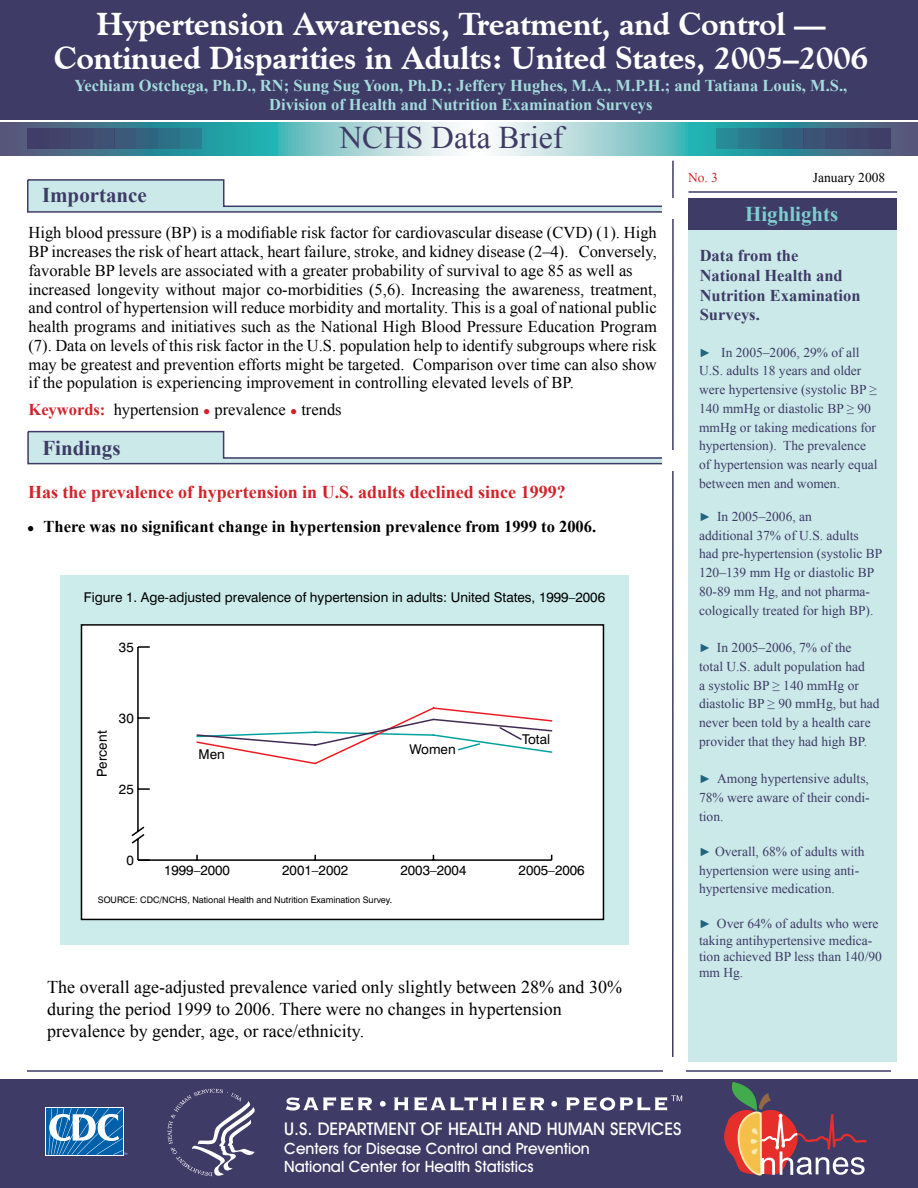
<style>
.page{position:relative;width:918px;height:1188px;background:#fff}
.page>*{position:absolute;margin:0;border:0;box-sizing:border-box;transform-origin:0 0}
.t1{font:800 31.5px "Goudy Old Style BT";color:#fff}
.t2{font:31.5px "Times New Roman";color:#3e3b66}
.t3{font:700 21px "Times New Roman";color:#3e3b66}
.t4{font:700 21px "Times New Roman";color:#7fcecf}
.t5{font:18px/21.6px "Times New Roman";color:#000}
.Paragraph_Style_1{font:700 18px "Times New Roman";color:#d2232a}
.t6{font:500 17.55px "Avant Garde IT Cby BT";color:#fff}
.Paragraph_Style_1-2{font:16.5px/18.8px "Times New Roman";color:#000;text-align:justify}
.t7{font:700 16.5px "Times New Roman";color:#a4dbdc}
.Paragraph_Style_1-3{font:700 16.5px "Times New Roman";color:#000}
.t8{font:700 16.5px/19.8px "Times New Roman";color:#3e3b66}
.t9{font:500 15.6px/18.8px "Avant Garde IT Cby BT";color:#fff}
.Paragraph_Style_2{font:13.5px/18.8px "Times New Roman";color:#3e3b66}
.t10{font:13.5px "Swiss 721 BT";color:#000}
.t11{font:13.5px "Times New Roman";color:#000}
.t12{font:13.5px "Times New Roman";color:#d2232a}
.t13{font:9px "Swiss 721 BT";color:#000}
.s1{font-weight:700;color:#d2232a}
.s2{font-size:12px;color:#d2232a}
.s3{font-weight:400;font-size:12px}
.s4{font-size:12px;color:#216480}
</style>
<div class="page">
<svg style="left:0;top:123px;width:918px;height:33px;background:#7eb8bf"></svg>
<div style="left:27px;top:128px;width:22px;height:21px;background:#3e3b66"></div>
<div style="left:49px;top:128px;width:22px;height:21px;background:#41436b"></div>
<div style="left:71px;top:128px;width:22px;height:21px;background:#41496f"></div>
<div style="left:93px;top:128px;width:21px;height:21px;background:#3f5174"></div>
<div style="left:114px;top:128px;width:22px;height:21px;background:#3c5979"></div>
<div style="left:136px;top:128px;width:22px;height:21px;background:#32637f"></div>
<div style="left:158px;top:128px;width:22px;height:21px;background:#2b7087"></div>
<div style="left:180px;top:128px;width:22px;height:21px;background:#297c8e"></div>
<div style="left:869px;top:128px;width:22px;height:21px;background:#3e3b66"></div>
<div style="left:847px;top:128px;width:22px;height:21px;background:#40446c"></div>
<div style="left:825px;top:128px;width:22px;height:21px;background:#3f4b70"></div>
<div style="left:804px;top:128px;width:21px;height:21px;background:#3c5375"></div>
<div style="left:782px;top:128px;width:22px;height:21px;background:#315e7c"></div>
<div style="left:760px;top:128px;width:22px;height:21px;background:#2e6a83"></div>
<div style="left:738px;top:128px;width:22px;height:21px;background:#2b798c"></div>
<div style="left:716px;top:128px;width:22px;height:21px;background:#298a97"></div>
<div style="left:688px;top:220px;width:209px;height:842px;background:#cbe9e9"></div>
<div style="left:0;top:1079px;width:918px;height:109px;background:#3e3b66"></div>
<div style="left:0;top:0;width:918px;height:119px;background:#3e3b66"></div>
<div style="left:45px;top:1108px;width:79px;height:48px;background:#fff"></div>
<div style="left:46px;top:1108px;width:77px;height:47px;background:#0060a9"></div>
<svg style="left:49px;top:1108px;width:78px;height:47px"></svg>
<svg style="left:168px;top:1088px;width:87px;height:89px"></svg>
<svg style="left:286px;top:1097px;width:86px;height:14px"></svg>
<svg style="left:380px;top:1101px;width:6px;height:6px"></svg>
<svg style="left:551px;top:1101px;width:6px;height:6px"></svg>
<svg style="left:394px;top:1097px;width:113px;height:14px"></svg>
<svg style="left:513px;top:1097px;width:31px;height:14px"></svg>
<svg style="left:566px;top:1095px;width:116px;height:16px"></svg>
<svg style="left:27px;top:430px;width:635px;height:35px"></svg>
<div style="left:688px;top:198px;width:209px;height:31px;background:#3e3b66"></div>
<hr style="left:672px;top:161px;width:2px;height:904px;background:#3e3b66">
<hr style="left:688px;top:191px;width:209px;height:2px;background:#3e3b66">
<hr style="left:27px;top:1070px;width:864px;height:2px;background:#3e3b66">
<svg style="left:724px;top:1082px;width:143px;height:94px"></svg>
<svg style="left:27px;top:179px;width:635px;height:34px"></svg>
<div style="left:663px;top:1058px;width:23px;height:20px;background:#fff"></div>
<div style="left:662px;top:198px;width:22px;height:21px;background:#fff"></div>
<div style="left:662px;top:450px;width:22px;height:21px;background:#fff"></div>
<div style="left:60px;top:575px;width:568px;height:369px;background:#ccebeb"></div>
<div style="left:82px;top:624px;width:522px;height:296px;background:#fff"></div>
<hr style="left:138px;top:859px;width:414px;height:2px;background:#000">
<svg style="left:131px;top:646px;width:20px;height:215px"></svg>
<svg style="left:196px;top:707px;width:357px;height:58px"></svg>
<div style="left:81px;top:624px;width:523px;height:296px;border:2px solid #010101"></div>
<p class="t1" style="left:97px;top:4px;width:730px">Hypertension Awareness, Treatment, and Control —</p>
<p class="t1" style="left:54px;top:39px;width:815px">Continued Disparities in Adults: United States, 2005–2006</p>
<p class="t7" style="left:74px;top:74px;width:774px">Yechiam Ostchega, Ph.D., RN; Sung Sug Yoon, Ph.D.; Jeffery Hughes, M.A., M.P.H.; and Tatiana Louis, M.S.,</p>
<p class="t7" style="left:269px;top:94px;width:385px">Division of Health and Nutrition Examination Surveys</p>
<p class="t3" style="left:42px;top:180px;width:106px">Importance</p>
<p class="t2" style="left:339px;top:116px;width:225px">NCHS Data Brief</p>
<p class="Paragraph_Style_1-2" style="left:28px;top:223px;width:630px">High blood pressure (BP) is a modifiable risk factor for cardiovascular disease (CVD) (1). High BP increases the risk of heart attack, heart failure, stroke, and kidney disease (2–4). Conversely, favorable BP levels are associated with a greater probability of survival to age 85 as well as</p>
<p class="Paragraph_Style_1-2" style="left:28px;top:279px;width:630px">increased longevity without major co-morbidities (5,6). Increasing the awareness, treatment, and control of hypertension will reduce morbidity and mortality. This is a goal of national public health programs and initiatives such as the National High Blood Pressure Education Program (7). Data on levels of this risk factor in the U.S. population help to identify subgroups where risk may be greatest and prevention efforts might be targeted. Comparison over time can also show if the population is experiencing improvement in controlling elevated levels of BP.</p>
<p class="Paragraph_Style_1-2" style="left:28px;top:399px;width:315px"><span class="s1">Keywords:</span> hypertension <span class="s2">●</span> prevalence <span class="s2">●</span> trends</p>
<p class="t3" style="left:42px;top:433px;width:80px">Findings</p>
<p class="Paragraph_Style_1" style="left:28px;top:480px;width:539px">Has the prevalence of hypertension in U.S. adults declined since 1999?</p>
<p class="Paragraph_Style_1-3" style="left:27px;top:515px;width:571px"><span class="s3">●</span> There was no significant change in hypertension prevalence from 1999 to 2006.</p>
<p class="t10" style="left:84px;top:589px;width:523px">Figure 1. Age-adjusted prevalence of hypertension in adults: United States, 1999–2006</p>
<p class="t10" style="left:119px;top:639px;width:16px">35</p>
<p class="t10" style="left:94px;top:777px;width:48px;rotate:-90deg">Percent</p>
<p class="t10" style="left:119px;top:710px;width:16px">30</p>
<p class="t10" style="left:119px;top:781px;width:16px">25</p>
<p class="t10" style="left:126px;top:852px;width:9px">0</p>
<p class="t10" style="left:199px;top:746px;width:28px">Men</p>
<p class="t10" style="left:409px;top:741px;width:48px">Women</p>
<p class="t10" style="left:522px;top:731px;width:30px">Total</p>
<p class="t10" style="left:164px;top:862px;width:68px">1999–2000</p>
<p class="t10" style="left:282px;top:862px;width:68px">2001–2002</p>
<p class="t10" style="left:400px;top:862px;width:68px">2003–2004</p>
<p class="t10" style="left:519px;top:862px;width:68px">2005–2006</p>
<p class="t13" style="left:98px;top:894px;width:296px">SOURCE: CDC/NCHS, National Health and Nutrition Examination Survey.</p>
<p class="t5" style="left:47px;top:976px;width:576px">The overall age-adjusted prevalence varied only slightly between 28% and 30% during the period 1999 to 2006. There were no changes in hypertension</p>
<p class="t5" style="left:47px;top:1020px;width:318px">prevalence by gender, age, or race/ethnicity.</p>
<p class="t12" style="left:688px;top:168px;width:31px">No. 3</p>
<p class="t11" style="left:813px;top:169px;width:74px">January 2008</p>
<p class="t4" style="left:745px;top:200px;width:95px">Highlights</p>
<p class="t8" style="left:700px;top:245px;width:100px">Data from the</p>
<p class="t8" style="left:700px;top:265px;width:145px">National Health and</p>
<p class="t8" style="left:700px;top:285px;width:162px">Nutrition Examination<br>Surveys.</p>
<p class="Paragraph_Style_2" style="left:699px;top:342px;width:180px"><span class="s4">►</span> In 2005–2006, 29% of all<br>U.S. adults 18 years and older were hypertensive (systolic BP ≥<br>140 mmHg or diastolic BP ≥ 90 mmHg or taking medications for hypertension). The prevalence of hypertension was nearly equal between men and women.</p>
<p class="Paragraph_Style_2" style="left:699px;top:507px;width:114px"><span class="s4">►</span> In 2005–2006, an</p>
<p class="Paragraph_Style_2" style="left:699px;top:526px;width:161px">additional 37% of U.S. adults</p>
<p class="Paragraph_Style_2" style="left:699px;top:544px;width:185px">had pre-hypertension (systolic BP<br>120–139 mm Hg or diastolic BP<br>80-89 mm Hg, and not pharma&shy;cologically treated for high BP).</p>
<p class="Paragraph_Style_2" style="left:699px;top:638px;width:182px"><span class="s4">►</span> In 2005–2006, 7% of the<br>total U.S. adult population had<br>a systolic BP ≥ 140 mmHg or diastolic BP ≥ 90 mmHg, but had never been told by a health care provider that they had high BP.</p>
<p class="Paragraph_Style_2" style="left:699px;top:769px;width:172px;text-align:justify"><span class="s4">►</span> Among hypertensive adults, 78% were aware of their condi&shy;tion.</p>
<p class="Paragraph_Style_2" style="left:699px;top:842px;width:167px"><span class="s4">►</span> Overall, 68% of adults with hypertension were using anti&shy;hypertensive medication.</p>
<p class="Paragraph_Style_2" style="left:699px;top:916px;width:184px;line-height:16.2px"><span class="s4">►</span> Over 64% of adults who were taking antihypertensive medica&shy;tion achieved BP less than 140/90 mm Hg.</p>
<p class="t6" style="left:284px;top:1118px;width:399px">U.S. DEPARTMENT OF HEALTH AND HUMAN SERVICES</p>
<p class="t9" style="left:284px;top:1139px;width:307px">Centers for Disease Control and Prevention<br>National Center for Health Statistics</p>
</div>
